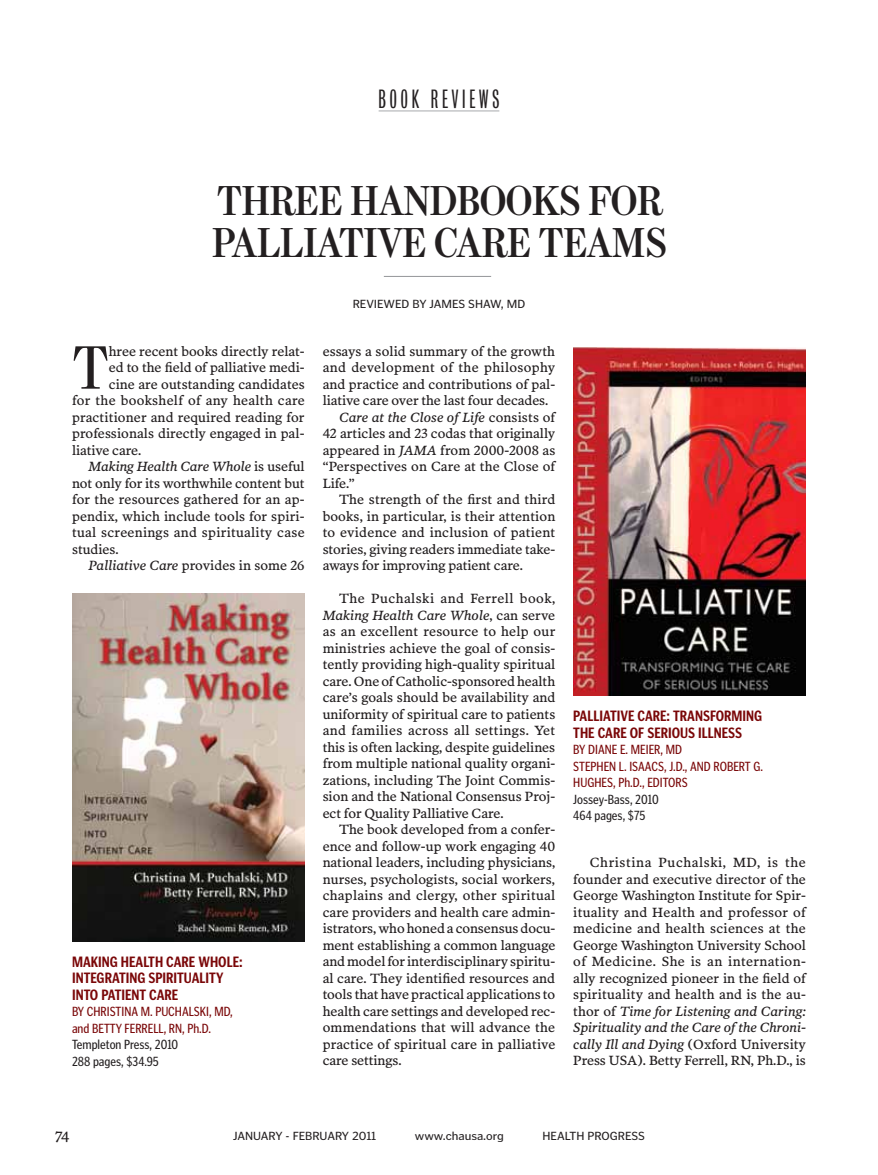
<style>
.page{position:relative;width:878px;height:1175px;background:#fff}
.page>*{position:absolute;margin:0;border:0;box-sizing:border-box;transform-origin:0 0}
.t1{font:61.35px "Escrow Cond";color:#231f20}
.t2{font:600 42px/42px "Escrow Cond";letter-spacing:-.02em;color:#231f20}
.t3{font:300 24px "Bureau Grot Comp";letter-spacing:.16em;color:#231f20}
.t4{font:700 15px/16.5px "Poynter Gothic Text Cond";color:#7a0708}
.t5{font:15px "Poynter OS Text Three L";color:#231f20}
.t6{font:13.5px/16.5px "Poynter OS Text Three L";letter-spacing:.005em;color:#231f20;text-align:justify}
.t7{font:13.5px/16.5px "Poynter Gothic Text Cond";color:#7a0708}
.t8{font:13.5px/16.5px "Poynter Gothic Text Cond";color:#231f20}
.t9{font:italic 13.5px "Poynter OS Text Three L";color:#231f20}
.t10{font:13.5px "Poynter OS Text Three L";letter-spacing:.025em;color:#231f20}
.t11{font:12px "Poynter Gothic Text";color:#231f20}
.s1{font-style:normal}
.s2{font-style:italic}
</style>
<div class="page">
<img style="left:573px;top:348px;width:233px;height:348px">
<img style="left:72px;top:593px;width:233px;height:348px">
<hr style="left:384px;top:276px;width:107px;height:1px;background:#939598">
<hr style="left:378px;top:111px;width:121px;height:1px;background:#a7a9ac">
<h3 class="t3" style="left:378px;top:85px;width:122px">BOOK REVIEWS</h3>
<h2 class="t2" style="left:212px;top:179px;width:452px">THREE HANDBOOKS FOR<br>PALLIATIVE CARE</h2>
<h2 class="t2" style="left:538px;top:221px;width:130px">TEAMS</h2>
<h1 class="t1" style="left:72px;top:330px;width:38px">T</h1>
<p class="t6" style="left:109px;top:343px;width:197px">hree recent books directly relat-</p>
<p class="t6" style="left:109px;top:359px;width:197px">ed to the field of palliative medi-</p>
<p class="t6" style="left:109px;top:376px;width:197px">cine are outstanding candidates</p>
<p class="t6" style="left:72px;top:392px;width:234px">for the bookshelf of any health care</p>
<p class="t6" style="left:72px;top:409px;width:234px">practitioner and required reading for</p>
<p class="t6" style="left:72px;top:425px;width:234px">professionals directly engaged in pal-</p>
<p class="t6" style="left:72px;top:442px;width:71px">liative care.</p>
<p class="t9" style="left:89px;top:458px;width:217px">Making Health Care Whole <span class="s1">is useful</span></p>
<p class="t6" style="left:72px;top:475px;width:234px">not only for its worthwhile content but</p>
<p class="t6" style="left:72px;top:491px;width:234px">for the resources gathered for an ap-</p>
<p class="t6" style="left:72px;top:508px;width:234px">pendix, which include tools for spiri-</p>
<p class="t6" style="left:72px;top:524px;width:234px">tual screenings and spirituality case</p>
<p class="t6" style="left:72px;top:541px;width:48px">studies.</p>
<p class="t6" style="left:89px;top:557px;width:217px"><span class="s2">Palliative Care</span> provides in some 26</p>
<p class="t4" style="left:72px;top:953px;width:172px">MAKING HEALTH CARE WHOLE:<br>INTEGRATING SPIRITUALITY<br>INTO PATIENT CARE</p>
<p class="t7" style="left:72px;top:1003px;width:22px">BY CHRI</p>
<p class="t7" style="left:110px;top:1003px;width:13px">STINA</p>
<p class="t7" style="left:141px;top:1003px;width:23px">M. PUCHA</p>
<p class="t7" style="left:189px;top:1003px;width:46px">LSKI, MD,</p>
<p class="t7" style="left:72px;top:1019px;width:65px">AND BETTY FERRE</p>
<p class="t7" style="left:153px;top:1019px;width:59px">LL, RN, PH.D.</p>
<p class="t8" style="left:72px;top:1036px;width:108px">TEMPLETON PRESS, 2010<br>288 PAGES, $34.95</p>
<p class="t11" style="left:353px;top:296px;width:172px">reviewed BY JAMES SHAW, MD</p>
<p class="t6" style="left:322px;top:343px;width:234px">essays a solid summary of the growth</p>
<p class="t10" style="left:322px;top:359px;width:234px">and development of the philosophy</p>
<p class="t6" style="left:322px;top:376px;width:234px">and practice and contributions of pal-</p>
<p class="t6" style="left:322px;top:392px;width:227px">liative care over the last four decades.</p>
<p class="t9" style="left:339px;top:409px;width:218px">Care at the Close of Life <span class="s1">consists of</span></p>
<p class="t6" style="left:322px;top:425px;width:234px">42 articles and 23 codas that originally</p>
<p class="t6" style="left:322px;top:442px;width:234px">appeared in <span class="s2">JAMA</span> from 2000-2008 as</p>
<p class="t6" style="left:322px;top:458px;width:234px">“Perspectives on Care at the Close of</p>
<p class="t6" style="left:322px;top:475px;width:33px">Life.”</p>
<p class="t6" style="left:339px;top:491px;width:218px">The strength of the first and third</p>
<p class="t6" style="left:322px;top:508px;width:234px">books, in particular, is their attention</p>
<p class="t6" style="left:322px;top:524px;width:234px">to evidence and inclusion of patient</p>
<p class="t6" style="left:322px;top:541px;width:234px">stories, giving readers immediate take-</p>
<p class="t6" style="left:322px;top:557px;width:202px">aways for improving patient care.</p>
<p class="t6" style="left:322px;top:590px;width:234px;text-indent:16px">The Puchalski and Ferrell book, <span class="s2">Making Health Care Whole</span>, can serve as an excellent resource to help our ministries achieve the goal of consis&shy;tently providing high-quality spiritual care. One of Catholic-sponsored health care’s goals should be availability and uniformity of spiritual care to patients and families across all settings. Yet this is often lacking, despite guidelines from multiple national quality organi&shy;zations, including The Joint Commis&shy;sion and the National Consensus Proj&shy;ect for Quality Palliative Care.</p>
<p class="t6" style="left:322px;top:821px;width:234px;text-indent:16px">The book developed from a confer&shy;ence and follow-up work engaging 40 national leaders, including physicians, nurses, psychologists, social workers, chaplains and clergy, other spiritual care providers and health care admin&shy;istrators, who honed a consensus docu&shy;ment establishing a common language and model for interdisciplinary spiritu&shy;al care. They identified resources and tools that have practical applications to health care settings and developed rec&shy;ommendations that will advance the practice of spiritual care in palliative care settings.</p>
<p class="t4" style="left:573px;top:707px;width:190px">PALLIATIVE CARE: TRANSFORMING<br>THE CARE OF SERIOUS ILLNESS</p>
<p class="t7" style="left:573px;top:741px;width:191px">BY DIANE E. MEIER, MD<br>STEPHEN L. ISAACS, J.D., AND ROBERT G.<br>HUGHES, PH.D., EDITORS</p>
<p class="t8" style="left:573px;top:790px;width:87px">JOSSEY-BASS, 2010<br>464 PAGES, $75</p>
<p class="t6" style="left:573px;top:854px;width:234px;text-indent:16px">Christina Puchalski, MD, is the founder and executive director of the George Washington Institute for Spir&shy;ituality and Health and professor of medicine and health sciences at the George Washington University School of Medicine. She is an internation&shy;ally recognized pioneer in the field of spirituality and health and is the au&shy;thor of <span class="s2">Time for Listening and Caring:<br>Spirituality and the Care of the Chroni&shy;cally Ill and Dying</span> (Oxford University Press USA). Betty Ferrell, RN, Ph.D., is</p>
<p class="t5" style="left:55px;top:1128px;width:16px">74</p>
<p class="t11" style="left:233px;top:1128px;width:145px">JANUARY - FEBRUARY 2011</p>
<p class="t11" style="left:415px;top:1128px;width:90px">www.chausa.org</p>
<p class="t11" style="left:542px;top:1128px;width:104px">HEALTH PROGRESS</p>
</div>
